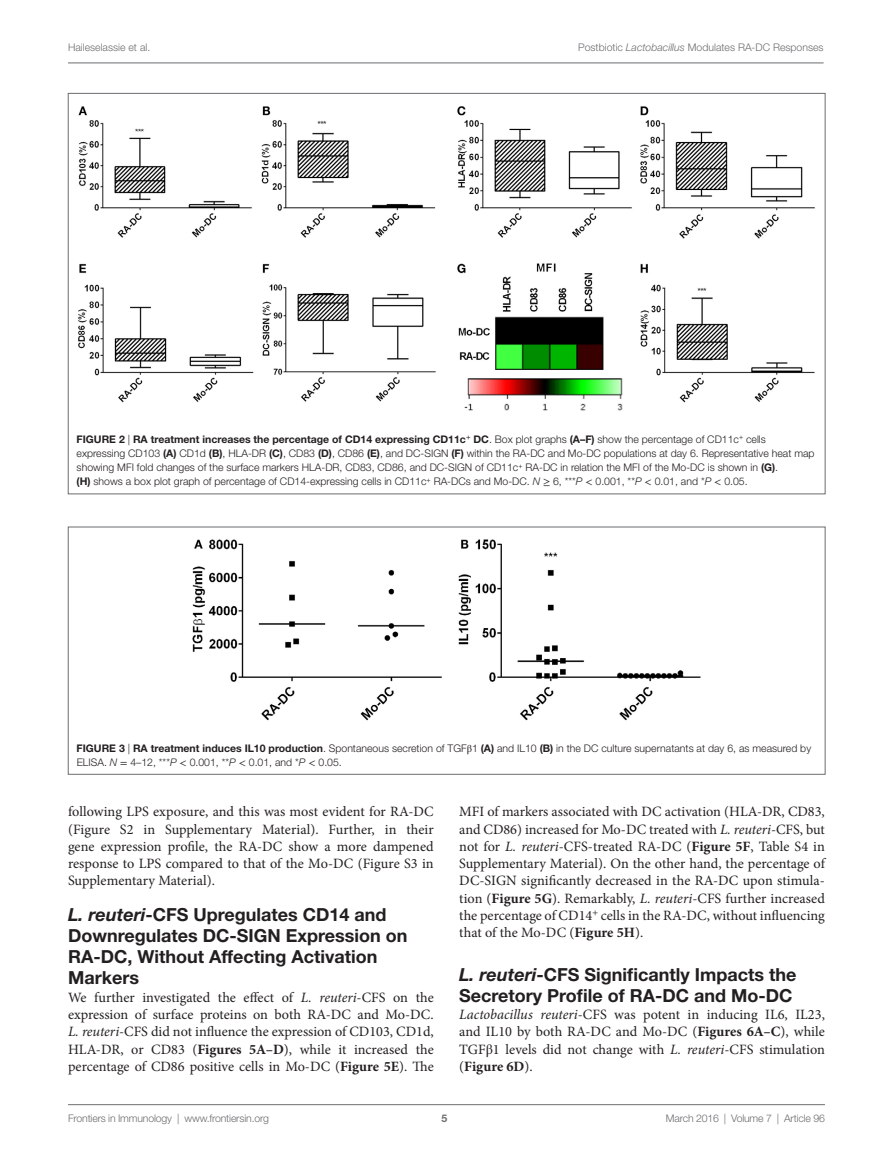
<style>
.page{position:relative;width:893px;height:1170px;background:#fff}
.page>*{position:absolute;margin:0;border:0;box-sizing:border-box;transform-origin:0 0}
.t1{font:700 18px/21px "Helvetica Neue LT Std";color:#231f20}
.t2{font:14.25px/17.2px "Minion Pro";color:#231f20;text-align:justify}
.t3{font:300 10.5px/14.2px "Helvetica Neue LT Std";color:#231f20}
.t4{font:300 10.5px "Helvetica Neue LT Std";letter-spacing:-.015em;color:#6c6d70}
.t5{font:700 10.5px "Helvetica Neue LT Std";color:#6c6d70}
.s1{font-style:italic}
.s2{font-weight:700}
.s3{font-family:"STIX General";font-weight:400}
.s4{font-family:"STIX General"}
</style>
<div class="page">
<img style="left:78px;top:106px;width:737px;height:305px">
<img style="left:192px;top:539px;width:509px;height:182px">
<hr style="left:68px;top:1104px;width:757px;height:1px;background:#6c6d70">
<hr style="left:68px;top:63px;width:756px;height:1px;background:#6c6d70">
<p class="t4" style="left:68px;top:41px;width:84px">Haileselassie et al.</p>
<p class="t4" style="left:578px;top:41px;width:247px">Postbiotic <span class="s1">Lactobacillus</span> Modulates RA-DC Responses</p>
<p class="t3" style="left:77px;top:431px;width:739px"><span class="s2">FIG URE 2</span> | <span class="s2">RA treatment increases the percentage of CD14 expressing CD11c</span><sup>+</sup> <span class="s2">DC</span>. Box plot graphs <span class="s2">(A–F)</span> show the percentage of CD11c<sup>+</sup> cells expressing CD103 <span class="s2">(A)</span> CD1d <span class="s2">(B)</span>, HLA-DR <span class="s2">(C)</span>, CD83 <span class="s2">(D)</span>, CD86 <span class="s2">(E)</span>, and DC-SIGN <span class="s2">(F)</span> within the RA-DC and Mo-DC populations at day 6. Representative heat map showing MFI fold changes of the surface markers HLA-DR, CD83, CD86, and DC-SIGN of CD11c<sup>+</sup> RA-DC in relation the MFI of the Mo-DC is shown in <span class="s2">(G)</span>.<br><span class="s2">(H)</span> shows a box plot graph of percentage of CD14-expressing cells in CD11c<sup>+</sup> RA-DCs and Mo-DC. <span class="s1">N</span> <span class="s3">≥</span> 6, ***<span class="s1">P</span> <span class="s3">&lt;</span> 0.001, **<span class="s1">P</span> <span class="s3">&lt;</span> 0.01, and *<span class="s1">P</span> <span class="s3">&lt;</span> 0.05.</p>
<p class="t3" style="left:77px;top:740px;width:736px"><span class="s2">FIG URE 3</span> | <span class="s2">RA treatment induces IL10 production</span>. Spontaneous secretion of TGF<span class="s3">β</span>1 <span class="s2">(A)</span> and IL10 <span class="s2">(B)</span> in the DC culture supernatants at day 6, as measured by<br>ELISA. <span class="s1">N</span> <span class="s3">=</span> 4–12, ***<span class="s1">P</span> <span class="s3">&lt;</span> 0.001, **<span class="s1">P</span> <span class="s3">&lt;</span> 0.01, and *<span class="s1">P</span> <span class="s3">&lt;</span> 0.05.</p>
<p class="t2" style="left:68px;top:803px;width:367px">following LPS exposure, and this was most evident for RA-DC (Figure S2 in Supplementary Material). Further, in their gene expression profile, the RA-DC show a more dampened response to LPS compared to that of the Mo-DC (Figure S3 in Supplementary Material).</p>
<p class="t1" style="left:68px;top:904px;width:320px"><span class="s1">L. reuteri</span>-CFS Upregulates CD14 and<br>Downregulates DC-SIGN</p>
<p class="t1" style="left:68px;top:925px;width:341px;text-indent:218px">Expression on<br>RA-DC, Without Affecting Activation<br>Markers</p>
<p class="t2" style="left:68px;top:988px;width:367px">We further investigated the effect of <span class="s1">L. reuteri</span>-CFS on the expression of surface proteins on both RA-DC and Mo-DC.<br><span class="s1">L. reuteri</span>-CFS did not influence the expression of CD103, CD1d, HLA-DR, or CD83 (<span class="s2">Figures 5A–D</span>), while it increased the percentage of CD86 positive cells in Mo-DC (<span class="s2">Figure 5E</span>). The</p>
<p class="t2" style="left:459px;top:803px;width:367px">MFI of markers associated with DC activation (HLA-DR, CD83, and CD86) increased for Mo-DC treated with <span class="s1">L. reuteri</span>-CFS, but not for <span class="s1">L. reuteri</span>-CFS-treated RA-DC (<span class="s2">Figure 5F</span>, Table S4 in Supplementary Material). On the other hand, the percentage of DC-SIGN significantly decreased in the RA-DC upon stimula&shy;tion (<span class="s2">Figure 5G</span>). Remarkably, <span class="s1">L. reuteri</span>-CFS further increased the percentage of CD14<sup>+</sup> cells in the RA-DC, without influencing that of the Mo-DC (<span class="s2">Figure 5H</span>).</p>
<p class="t1" style="left:459px;top:963px;width:339px"><span class="s1">L. reuteri</span>-CFS Significantly Impacts the<br>Secretory Profile of RA-DC and Mo-DC</p>
<p class="t2" style="left:459px;top:1005px;width:367px"><span class="s1">Lactobacillus reuteri</span>-CFS was potent in inducing IL6, IL23, and IL10 by both RA-DC and Mo-DC (<span class="s2">Figures 6A–C</span>), while TGF<span class="s4">β</span>1 levels did not change with <span class="s1">L. reuteri</span>-CFS stimulation (<span class="s2">Figure 6D</span>).</p>
<p class="t4" style="left:68px;top:1111px;width:203px">Frontiers in Immunology | www.frontiersin.org</p>
<p class="t5" style="left:441px;top:1111px;width:7px">5</p>
<p class="t4" style="left:666px;top:1111px;width:161px">March 2016 | Volume 7 | Article 96</p>
</div>
